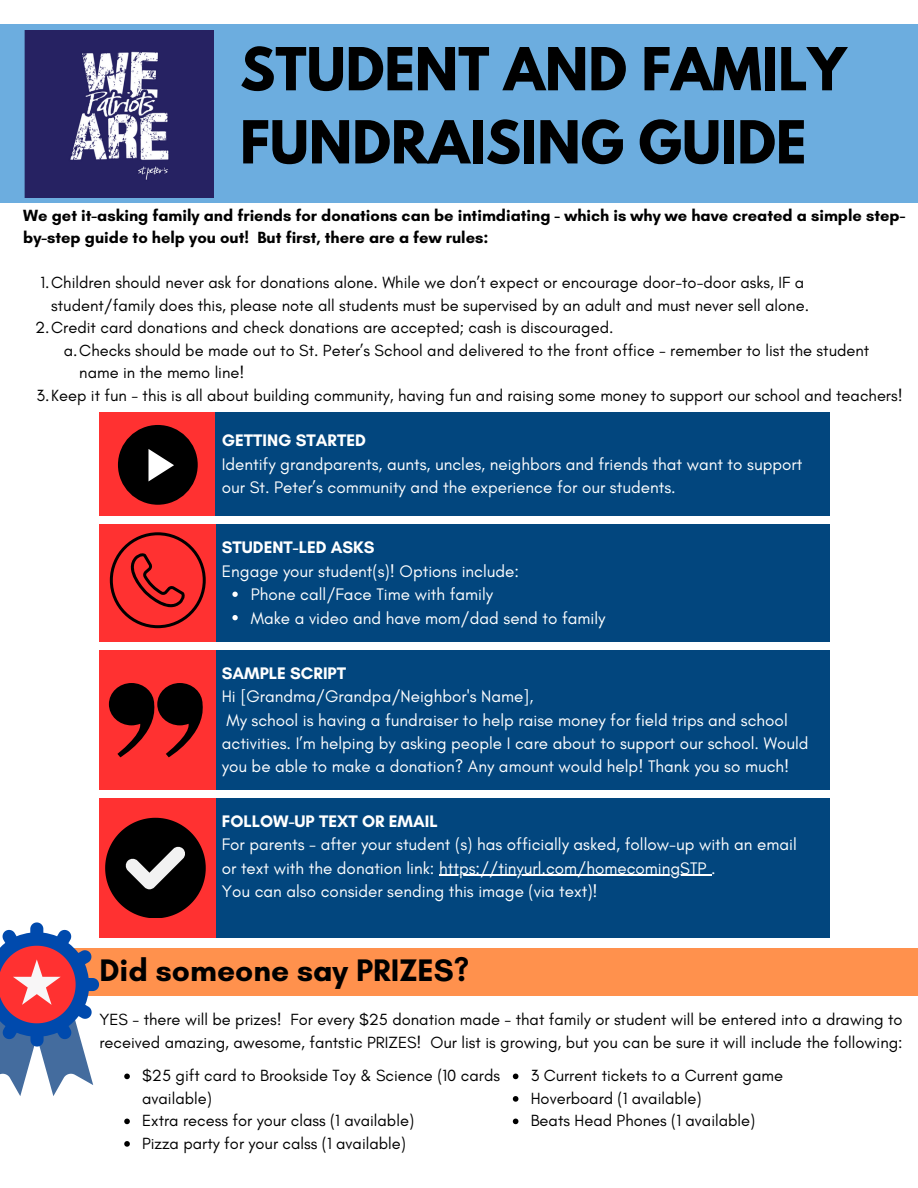
<style>
.page{position:relative;width:918px;height:1188px;background:#fff}
.page>*{position:absolute;margin:0;border:0;box-sizing:border-box;transform-origin:0 0}
.t1{font:700 52.5px/73.2px "League Spartan";color:#000}
.t2{font:700 31.8px "Glacial Indifference";color:#000}
.t3{font:16.95px/23.4px "Glacial Indifference";color:#fff}
.t4{font:700 16.95px "Glacial Indifference";color:#fff}
.t5{font:16.5px/22.5px "Glacial Indifference";color:#000}
.t6{font:700 16.5px/22.5px "Glacial Indifference";color:#000}
</style>
<div class="page">
<div style="left:0;top:25px;width:918px;height:178px;background:#6caddf"></div>
<img style="left:24px;top:31px;width:190px;height:166px">
<div style="left:99px;top:413px;width:117px;height:103px;background:#ff3131"></div>
<div style="left:118px;top:425px;width:80px;height:80px;background:#000;border-radius:50%"></div>
<svg style="left:149px;top:449px;width:25px;height:32px"></svg>
<div style="left:216px;top:413px;width:614px;height:103px;background:#02467e"></div>
<div style="left:216px;top:524px;width:614px;height:118px;background:#02467e"></div>
<div style="left:99px;top:524px;width:117px;height:118px;background:#ff3131"></div>
<svg style="left:110px;top:532px;width:96px;height:96px"></svg>
<svg style="left:232px;top:592px;width:6px;height:5px"></svg>
<svg style="left:232px;top:615px;width:6px;height:5px"></svg>
<div style="left:216px;top:650px;width:614px;height:140px;background:#02467e"></div>
<div style="left:99px;top:650px;width:117px;height:140px;background:#ff3131"></div>
<svg style="left:109px;top:683px;width:94px;height:74px"></svg>
<div style="left:216px;top:798px;width:614px;height:140px;background:#02467e"></div>
<div style="left:99px;top:798px;width:117px;height:140px;background:#ff3131"></div>
<svg style="left:105px;top:818px;width:100px;height:100px"></svg>
<hr style="left:439px;top:875px;width:272px;height:1px;background:#fff">
<div style="left:0;top:948px;width:918px;height:47px;background:#ff914d"></div>
<svg style="left:0;top:922px;width:99px;height:174px"></svg>
<svg style="left:124px;top:1074px;width:6px;height:5px"></svg>
<svg style="left:124px;top:1119px;width:6px;height:5px"></svg>
<svg style="left:124px;top:1141px;width:6px;height:6px"></svg>
<svg style="left:513px;top:1074px;width:5px;height:5px"></svg>
<svg style="left:513px;top:1096px;width:5px;height:6px"></svg>
<svg style="left:513px;top:1119px;width:5px;height:5px"></svg>
<p class="t1" style="left:240px;top:39px;width:608px">STUDENT AND FAMILY<br>FUNDRAISING GUIDE</p>
<p class="t6" style="left:23px;top:204px;width:884px">We get it-asking family and friends for donations can be intimdiating - which is why we have created a simple step&shy;by-step guide to help you out! But first, there are a few rules:</p>
<p class="t5" style="left:40px;top:271px;width:770px;text-align:right">1.Children should never ask for donations alone. While we don’t expect or encourage door-to-door asks, IF a student/family does this, please note all students must be supervised by an adult and must never sell alone.</p>
<p class="t5" style="left:35px;top:316px;width:580px">2.Credit card donations and check donations are accepted; cash is discouraged.</p>
<p class="t5" style="left:79px;top:339px;width:791px;text-indent:-15px">a.Checks should be made out to St. Peter’s School and delivered to the front office - remember to list the student name in the memo line!</p>
<p class="t5" style="left:37px;top:384px;width:868px">3.Keep it fun - this is all about building community, having fun and raising some money to support our school and teachers!</p>
<h1 class="t4" style="left:222px;top:430px;width:146px">GETTING STARTED</h1>
<h3 class="t3" style="left:222px;top:452px;width:582px">Identify grandparents, aunts, uncles, neighbors and friends that want to support our St. Peter’s community and the experience for our students.</h3>
<p class="t4" style="left:222px;top:537px;width:154px">STUDENT-LED ASKS</p>
<p class="t3" style="left:222px;top:559px;width:299px">Engage your student(s)! Options include:</p>
<p class="t3" style="left:251px;top:582px;width:244px">Phone call/Face Time with family</p>
<p class="t3" style="left:251px;top:606px;width:356px">Make a video and have mom/dad send to family</p>
<p class="t4" style="left:222px;top:663px;width:126px">SAMPLE SCRIPT</p>
<p class="t3" style="left:222px;top:685px;width:313px">Hi [Grandma/Grandpa/Neighbor's Name],</p>
<p class="t3" style="left:222px;top:708px;width:588px">My school is having a fundraiser to help raise money for field trips and school activities. I’m helping by asking people I care about to support our school. Would you be able to make a donation? Any amount would help! Thank you so much!</p>
<p class="t4" style="left:222px;top:811px;width:218px">FOLLOW-UP TEXT OR EMAIL</p>
<p class="t3" style="left:222px;top:833px;width:576px">For parents - after your student (s) has officially asked, follow-up with an email or text with the donation link: https://tinyurl.com/homecomingSTP .</p>
<p class="t3" style="left:222px;top:880px;width:377px">You can also consider sending this image (via text)!</p>
<p class="t2" style="left:99px;top:951px;width:371px">Did someone say PRIZES?</p>
<p class="t5" style="left:99px;top:1008px;width:805px">YES - there will be prizes! For every $25 donation made - that family or student will be entered into a drawing to received amazing, awesome, fantstic PRIZES! Our list is growing, but you can be sure it will include the following:</p>
<p class="t5" style="left:142px;top:1064px;width:359px">$25 gift card to Brookside Toy &amp; Science (10 cards available)</p>
<p class="t5" style="left:142px;top:1109px;width:273px">Extra recess for your class (1 available)</p>
<p class="t5" style="left:142px;top:1132px;width:265px">Pizza party for your calss (1 available)</p>
<h2 class="t5" style="left:531px;top:1064px;width:254px">3 Current tickets to a Current game</h2>
<p class="t5" style="left:531px;top:1087px;width:172px">Hoverboard (1 available)</p>
<p class="t5" style="left:531px;top:1109px;width:226px">Beats Head Phones (1 available)</p>
</div>
